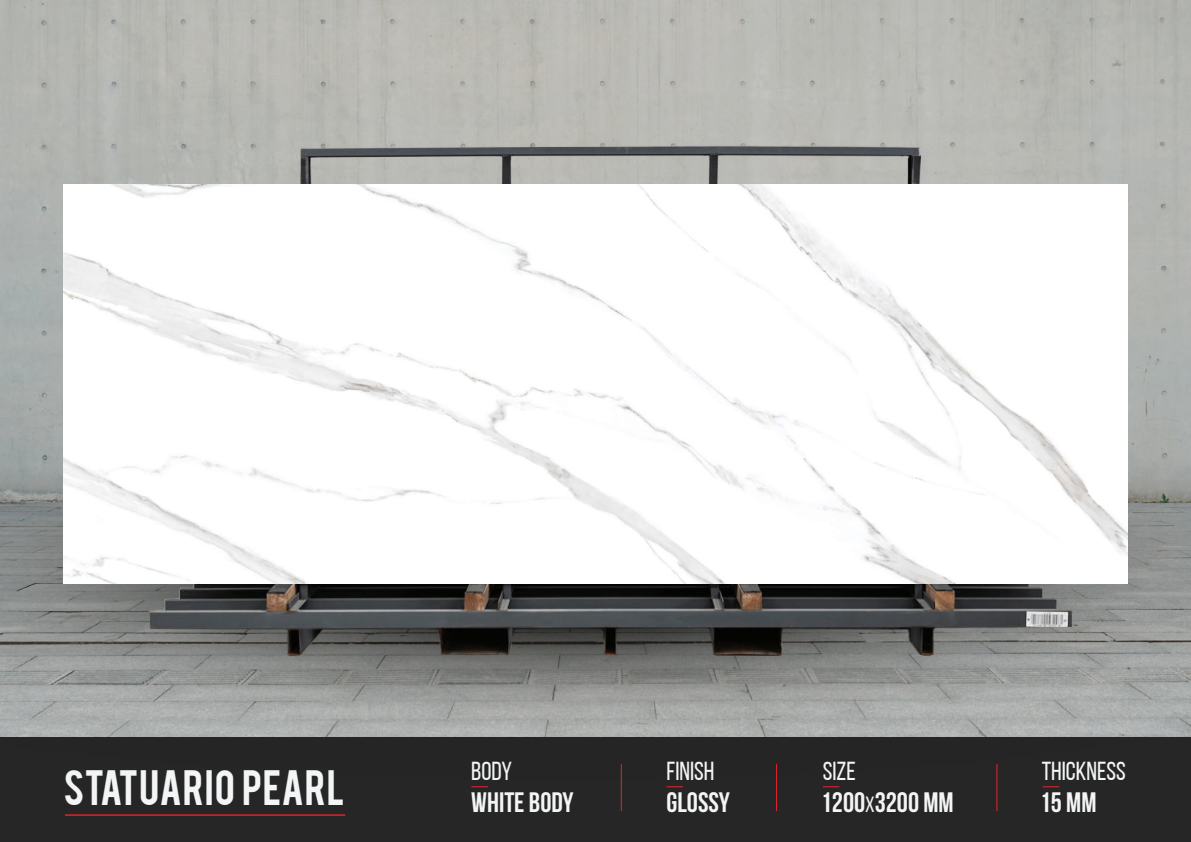
<style>
.page{position:relative;width:1191px;height:842px;background:#fff}
.page>*{position:absolute;margin:0;border:0;box-sizing:border-box;transform-origin:0 0}
.t1{font:39.1px "Bebas";letter-spacing:.015em;color:#f3f4f5}
.t2{font:700 28px "Bebas Neue";color:#f3f4f5}
.t3{font:26px "Bebas Neue";color:#f3f4f5}
.s1{font-weight:400;font-size:22px}
</style>
<div class="page">
<img style="left:0;top:231px;width:1191px;height:146px">
<div style="left:0;top:737px;width:1191px;height:105px;background:#252625"></div>
<hr style="left:65px;top:814px;width:280px;height:2px;background:#e92430">
<hr style="left:776px;top:764px;width:1px;height:47px;background:#e92430">
<hr style="left:621px;top:764px;width:1px;height:47px;background:#e92430">
<hr style="left:996px;top:764px;width:1px;height:47px;background:#e92430">
<img style="left:0;top:377px;width:1191px;height:411px">
<img style="left:0;top:507px;width:1191px;height:233px">
<img style="left:0;top:0;width:1191px;height:231px">
<img style="left:63px;top:184px;width:1064px;height:399px">
<h1 class="t1" style="left:63px;top:759px;width:283px">STATUARIO PEARL</h1>
<p class="t3" style="left:666px;top:757px;width:49px">FINISH</p>
<p class="t3" style="left:471px;top:757px;width:42px">BODY</p>
<p class="t2" style="left:471px;top:787px;width:104px">WHITE BODY</p>
<p class="t2" style="left:666px;top:787px;width:65px">GLOSSY</p>
<p class="t3" style="left:823px;top:757px;width:34px">SIZE</p>
<p class="t2" style="left:821px;top:787px;width:134px">1200<span class="s1">x</span>3200 MM</p>
<p class="t3" style="left:1041px;top:757px;width:86px">THICKNESS</p>
<p class="t2" style="left:1039px;top:787px;width:58px">15 MM</p>
</div>
